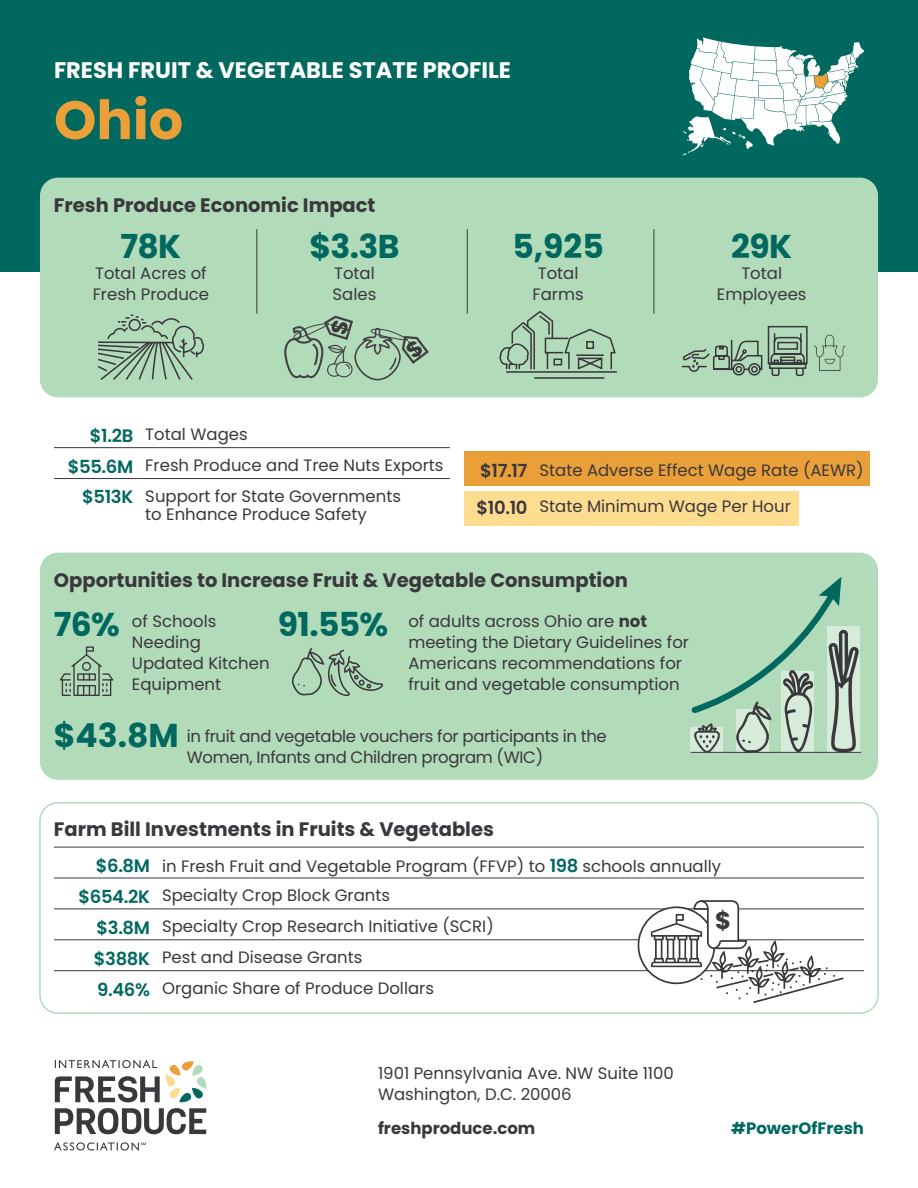
<style>
.page{position:relative;width:918px;height:1188px;background:#fff}
.page>*{position:absolute;margin:0;border:0;box-sizing:border-box;transform-origin:0 0}
.t1{font:700 54px "Poppins";color:#ea9f39}
.t2{font:700 33px "Poppins";letter-spacing:-.02em;color:#00685f}
.t3{font:700 24.3px "Poppins";color:#3a383c}
.t4{font:700 22.5px "Poppins";color:#fff}
.t5{font:700 19.5px "Poppins";color:#3a383c}
.t6{font:600 18px "Poppins";letter-spacing:-.02em;color:#00685f}
.t7{font:600 18px "Poppins";letter-spacing:-.02em;color:#3a383c}
.Body{font:16.5px/21px "Poppins";color:#3a383c}
.Body-2{font:16.5px/21px "Poppins";letter-spacing:-.02em;color:#3a383c}
.Body-3{font:700 16.5px "Poppins";color:#3a383c}
.Body-4{font:700 16.5px "Poppins";color:#00685f}
.s1{font-weight:700}
.s2{font-weight:600;font-size:18px;color:#00685f}
</style>
<div class="page">
<div style="left:464px;top:452px;width:405px;height:34px;background:#ea9f39"></div>
<div style="left:464px;top:491px;width:335px;height:35px;background:#fedc90"></div>
<div style="left:0;top:0;width:918px;height:272px;background:#00685f"></div>
<div style="left:40px;top:178px;width:838px;height:219px;background:#b1dbb9;border-radius:18px"></div>
<div style="left:39px;top:802px;width:840px;height:212px;border:2px solid #b1dbb9;border-radius:18px"></div>
<hr style="left:54px;top:447px;width:85px;height:1px;background:#3a383c">
<hr style="left:139px;top:447px;width:311px;height:1px;background:#3a383c">
<hr style="left:54px;top:478px;width:85px;height:1px;background:#3a383c">
<hr style="left:139px;top:478px;width:311px;height:1px;background:#3a383c">
<div style="left:40px;top:553px;width:838px;height:227px;background:#b1dbb9;border-radius:18px"></div>
<svg style="left:60px;top:646px;width:53px;height:50px"></svg>
<svg style="left:291px;top:648px;width:92px;height:48px"></svg>
<div style="left:827px;top:626px;width:33px;height:126px;background:#d6ebd9"></div>
<svg style="left:690px;top:577px;width:169px;height:176px"></svg>
<hr style="left:691px;top:752px;width:170px;height:1px;background:#3a383c">
<hr style="left:256px;top:229px;width:1px;height:85px;background:#3a383c">
<hr style="left:467px;top:229px;width:1px;height:85px;background:#3a383c">
<hr style="left:654px;top:229px;width:1px;height:85px;background:#3a383c">
<hr style="left:54px;top:847px;width:102px;height:1px;background:#3a383c">
<hr style="left:156px;top:847px;width:708px;height:1px;background:#3a383c">
<hr style="left:54px;top:878px;width:102px;height:1px;background:#3a383c">
<hr style="left:156px;top:878px;width:708px;height:1px;background:#3a383c">
<hr style="left:54px;top:909px;width:102px;height:1px;background:#3a383c">
<hr style="left:156px;top:909px;width:708px;height:1px;background:#3a383c">
<hr style="left:54px;top:940px;width:102px;height:1px;background:#3a383c">
<hr style="left:156px;top:940px;width:708px;height:1px;background:#3a383c">
<hr style="left:54px;top:970px;width:102px;height:1px;background:#3a383c">
<hr style="left:156px;top:970px;width:708px;height:1px;background:#3a383c">
<svg style="left:97px;top:314px;width:107px;height:66px"></svg>
<svg style="left:499px;top:312px;width:118px;height:67px"></svg>
<svg style="left:638px;top:907px;width:76px;height:76px"></svg>
<svg style="left:650px;top:900px;width:195px;height:103px"></svg>
<svg style="left:284px;top:315px;width:145px;height:65px"></svg>
<svg style="left:681px;top:325px;width:165px;height:51px"></svg>
<svg style="left:683px;top:37px;width:181px;height:119px"></svg>
<svg style="left:54px;top:1060px;width:152px;height:90px"></svg>
<h3 class="t4" style="left:54px;top:57px;width:458px">FRESH FRUIT &amp; VEGETABLE STATE PROFILE</h3>
<h1 class="t1" style="left:54px;top:89px;width:131px">Ohio</h1>
<h4 class="t5" style="left:54px;top:194px;width:323px">Fresh Produce Economic Impact</h4>
<h2 class="t2" style="left:121px;top:227px;width:62px">78K</h2>
<p class="Body" style="left:93px;top:262px;width:118px">Total Acres of<br>Fresh Produce</p>
<h2 class="t2" style="left:309px;top:227px;width:92px">$3.3B</h2>
<p class="Body" style="left:333px;top:262px;width:45px">Total<br>Sales</p>
<h2 class="t2" style="left:512px;top:227px;width:93px">5,925</h2>
<p class="Body" style="left:532px;top:262px;width:53px;text-align:center">Total<br>Farms</p>
<h2 class="t2" style="left:731px;top:227px;width:62px">29K</h2>
<p class="Body" style="left:717px;top:262px;width:91px;text-align:center">Total<br>Employees</p>
<h2 class="t6" style="left:90px;top:425px;width:45px">$1.2B</h2>
<h2 class="Body" style="left:145px;top:424px;width:104px">Total Wages</h2>
<h2 class="t6" style="left:68px;top:456px;width:67px">$55.6M</h2>
<h2 class="Body" style="left:145px;top:455px;width:300px">Fresh Produce and Tree Nuts Exports</h2>
<h2 class="t6" style="left:82px;top:487px;width:53px">$513K</h2>
<h2 class="Body" style="left:145px;top:487px;width:257px;line-height:18px">Support for State Governments to Enhance Produce Safety</h2>
<h2 class="t7" style="left:480px;top:461px;width:49px">$17.17</h2>
<h2 class="Body" style="left:540px;top:460px;width:326px">State Adverse Effect Wage Rate (AEWR)</h2>
<h2 class="t7" style="left:477px;top:497px;width:52px">$10.10</h2>
<h2 class="Body" style="left:540px;top:496px;width:253px">State Minimum Wage Per Hour</h2>
<h4 class="t5" style="left:54px;top:569px;width:576px">Opportunities to Increase Fruit &amp; Vegetable Consumption</h4>
<h2 class="t2" style="left:54px;top:605px;width:68px">76%</h2>
<h2 class="t2" style="left:278px;top:605px;width:112px">91.55%</h2>
<p class="Body" style="left:132px;top:611px;width:139px">of Schools<br>Needing<br>Updated Kitchen<br>Equipment</p>
<p class="Body-2" style="left:187px;top:725px;width:422px">in fruit and vegetable vouchers for participants in the<br>Women, Infants and Children program (WIC)</p>
<p class="Body" style="left:408px;top:611px;width:282px">of adults across Ohio are <span class="s1">not </span>meeting the Dietary Guidelines for<br>Americans recommendations for fruit and vegetable consumption</p>
<h2 class="t2" style="left:54px;top:716px;width:127px">$43.8M</h2>
<h4 class="t5" style="left:54px;top:818px;width:442px">Farm Bill Investments in Fruits &amp; Vegetables</h4>
<h2 class="t6" style="left:96px;top:855px;width:56px">$6.8M</h2>
<h2 class="Body" style="left:162px;top:856px;width:561px">in Fresh Fruit and Vegetable Program (FFVP) to <span class="s2">198</span> schools annually</h2>
<h2 class="t6" style="left:78px;top:886px;width:73px">$654.2K</h2>
<h2 class="Body" style="left:162px;top:885px;width:230px">Specialty Crop Block Grants</h2>
<h2 class="t6" style="left:97px;top:917px;width:55px">$3.8M</h2>
<h2 class="Body" style="left:162px;top:916px;width:333px">Specialty Crop Research Initiative (SCRI)</h2>
<h2 class="t6" style="left:94px;top:948px;width:58px">$388K</h2>
<h2 class="Body" style="left:162px;top:947px;width:202px">Pest and Disease Grants</h2>
<h2 class="t6" style="left:97px;top:979px;width:54px">9.46%</h2>
<h2 class="Body" style="left:162px;top:978px;width:273px">Organic Share of Produce Dollars</h2>
<h3 class="t3" style="left:715px;top:906px;width:17px">$</h3>
<p class="Body" style="left:378px;top:1062px;width:297px">1901 Pennsylvania Ave. NW Suite 1100<br>Washington, D.C. 20006</p>
<p class="Body-3" style="left:378px;top:1119px;width:159px">freshproduce.com</p>
<p class="Body-4" style="left:731px;top:1119px;width:134px">#PowerOfFresh</p>
</div>
